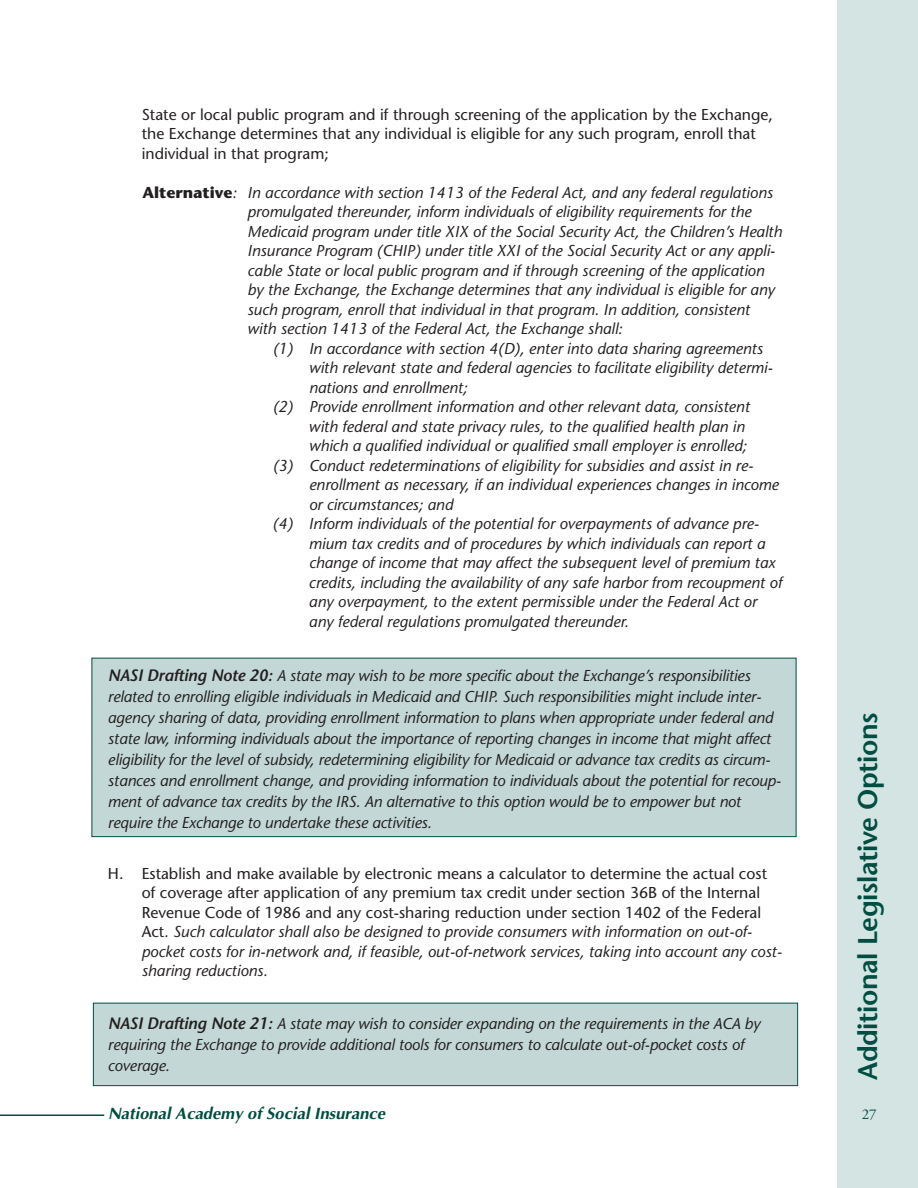
<style>
.page{position:relative;width:918px;height:1188px;background:#fff}
.page>*{position:absolute;margin:0;border:0;box-sizing:border-box;transform-origin:0 0}
.t1{font:600 27px "Stone Sans";letter-spacing:-.015em;color:#004d41}
.t2{font:italic 700 16.5px "Optima";letter-spacing:.005em;color:#004d41}
.t3{font:italic 15.75px/21px "Stone Sans";color:#231f20}
.t4{font:15.75px/19.5px "Stone Sans";color:#231f20}
.t5{font:15px "Adobe Garamond";color:#004d41}
.s1{font-weight:700;font-style:normal}
.s2{font-weight:600;font-size:16.5px}
.s3{font-style:italic}
</style>
<div class="page">
<div style="left:92px;top:658px;width:704px;height:178px;background:#c3d8d6"></div>
<div style="left:92px;top:658px;width:704px;height:179px;border:1px solid #004d41"></div>
<div style="left:94px;top:1003px;width:703px;height:82px;background:#c3d8d6"></div>
<div style="left:93px;top:1003px;width:705px;height:83px;border:1px solid #004d41"></div>
<div style="left:837px;top:0;width:81px;height:1188px;background:#d4e4e3"></div>
<hr style="left:0;top:1114px;width:104px;height:2px;background:#004d41">
<p class="t4" style="left:142px;top:106px;width:633px">State or local public program and if through screening of the application by the Exchange, the Exchange determines that any individual is eligible for any such program, enroll that individual in that program;</p>
<p class="t3" style="left:248px;top:184px;width:536px;line-height:19.5px;text-indent:-105px"><span class="s1">Alternative</span>: In accordance with section 1413 of the Federal Act, and any federal regulations promulgated thereunder, inform individuals of eligibility requirements for the Medicaid program under title XIX of the Social Security Act, the Children’s Health Insurance Program (CHIP) under title XXI of the Social Security Act or any appli&shy;cable State or local public program and if through screening of the application by the Exchange, the Exchange determines that any individual is eligible for any such program, enroll that individual in that program. In addition, consistent with section 1413 of the Federal Act, the Exchange shall:</p>
<p class="t3" style="left:273px;top:339px;width:491px">(1) In accordance with section 4(D), enter into data sharing agreements</p>
<p class="t3" style="left:309px;top:359px;width:465px">with relevant state and federal agencies to facilitate eligibility determi-</p>
<p class="t3" style="left:309px;top:378px;width:160px">nations and enrollment;</p>
<p class="t3" style="left:273px;top:398px;width:478px">(2) Provide enrollment information and other relevant data, consistent</p>
<p class="t3" style="left:309px;top:417px;width:437px">with federal and state privacy rules, to the qualified health plan in</p>
<p class="t3" style="left:309px;top:437px;width:439px">which a qualified individual or qualified small employer is enrolled;</p>
<p class="t3" style="left:273px;top:456px;width:482px">(3) Conduct redeterminations of eligibility for subsidies and assist in re-</p>
<p class="t3" style="left:309px;top:476px;width:471px">enrollment as necessary, if an individual experiences changes in income</p>
<p class="t3" style="left:309px;top:495px;width:146px">or circumstances; and</p>
<p class="t3" style="left:273px;top:515px;width:488px">(4) Inform individuals of the potential for overpayments of advance pre-</p>
<p class="t3" style="left:309px;top:534px;width:458px">mium tax credits and of procedures by which individuals can report a</p>
<p class="t3" style="left:309px;top:554px;width:468px">change of income that may affect the subsequent level of premium tax</p>
<p class="t3" style="left:309px;top:573px;width:475px">credits, including the availability of any safe harbor from recoupment of</p>
<p class="t3" style="left:309px;top:593px;width:450px">any overpayment, to the extent permissible under the Federal Act or</p>
<p class="t3" style="left:309px;top:612px;width:321px">any federal regulations promulgated thereunder.</p>
<p class="t3" style="left:108px;top:666px;width:675px"><span class="s2">NASI Drafting Note 20:</span> A state may wish to be more specific about the Exchange’s responsibilities related to enrolling eligible individuals in Medicaid and CHIP. Such responsibilities might include inter&shy;agency sharing of data, providing enrollment information to plans when appropriate under federal and state law, informing individuals about the importance of reporting changes in income that might affect eligibility for the level of subsidy, redetermining eligibility for Medicaid or advance tax credits as circum&shy;stances and enrollment change, and providing information to individuals about the potential for recoup&shy;ment of advance tax credits by the IRS. An alternative to this option would be to empower but not require the Exchange to undertake these activities.</p>
<p class="t4" style="left:142px;top:865px;width:642px;text-indent:-34px">H. Establish and make available by electronic means a calculator to determine the actual cost of coverage after application of any premium tax credit under section 36B of the Internal Revenue Code of 1986 and any cost-sharing reduction under section 1402 of the Federal Act<span class="s3">. Such calculator shall also be designed to provide consumers with information on out-of&shy;pocket costs for in-network and, if feasible, out-of-network services, taking into account any cost&shy;sharing reductions.</span></p>
<p class="t3" style="left:108px;top:1014px;width:654px"><span class="s2">NASI Drafting Note 21:</span> A state may wish to consider expanding on the requirements in the ACA by requiring the Exchange to provide additional tools for consumers to calculate out-of-pocket costs of coverage.</p>
<h1 class="t1" style="left:857px;top:1080px;width:369px;rotate:-90deg">Additional Legislative Options</h1>
<p class="t2" style="left:108px;top:1104px;width:279px">National Academy of Social Insurance</p>
<p class="t5" style="left:862px;top:1109px;width:16px">27</p>
</div>
